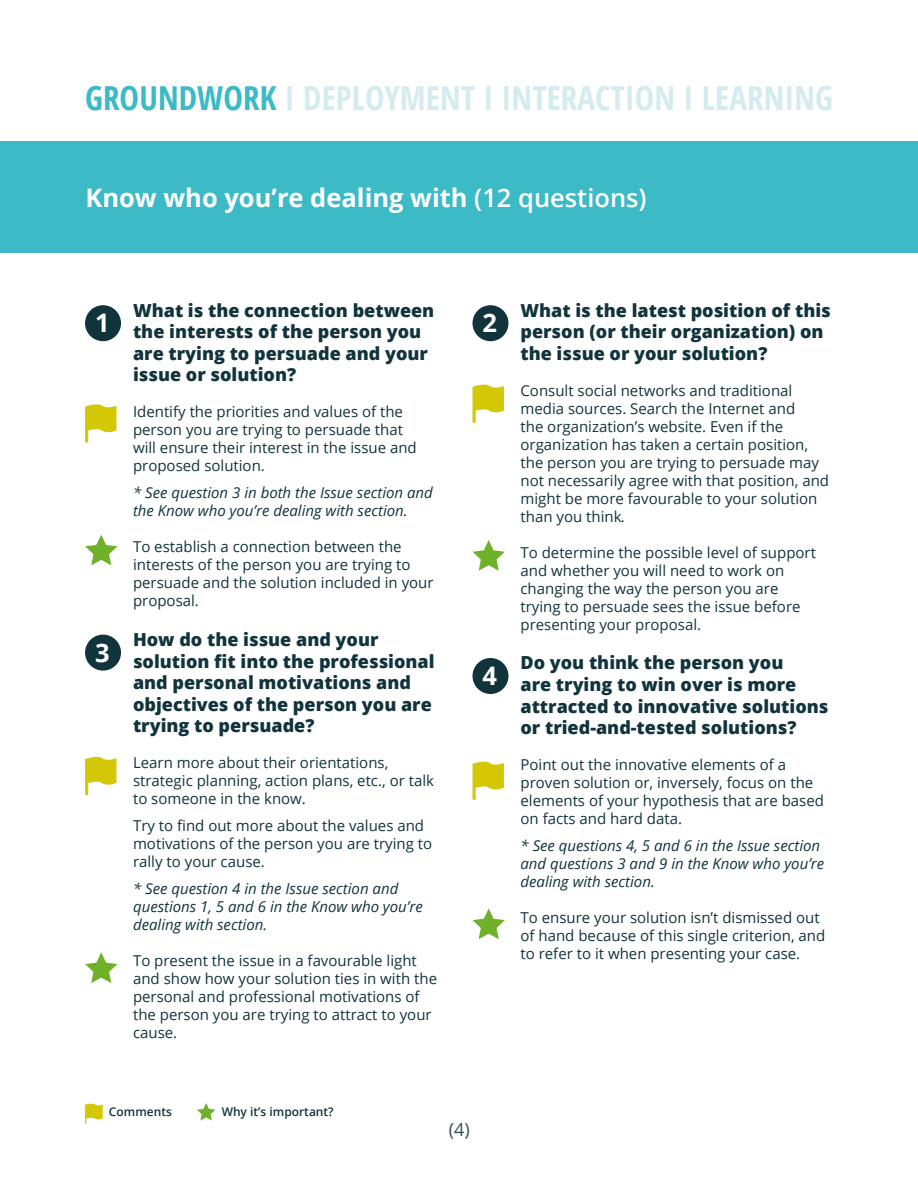
<style>
.page{position:relative;width:918px;height:1188px;background:#fff}
.page>*{position:absolute;margin:0;border:0;box-sizing:border-box;transform-origin:0 0}
.t1{font:700 condensed 33px "Open Sans";letter-spacing:.005em;color:#d4ecef}
.t2{font:700 25.5px "Open Sans";color:#fff}
.Titres{font:800 18px/21.6px "Open Sans";color:#11343c}
.t3{font:18px "Open Sans";color:#384e57}
.texte{font:15px/18px "Open Sans";color:#11343c}
.last_parag{font:15px/18px "Open Sans";color:#11343c}
.last_parag-2{font:italic 15px/18px "Open Sans";color:#11343c}
.t4{font:600 12px "Open Sans";color:#11343c}
.s1{color:#3cbac6}
.s2{font-weight:600}
.s3{font-style:italic}
</style>
<div class="page">
<svg style="left:85px;top:1104px;width:18px;height:20px"></svg>
<svg style="left:197px;top:1103px;width:18px;height:18px"></svg>
<div style="left:0;top:141px;width:918px;height:112px;background:#3cbac6"></div>
<div style="left:85px;top:305px;width:36px;height:36px;background:#11343c;border-radius:50%"></div>
<svg style="left:85px;top:404px;width:31px;height:39px"></svg>
<svg style="left:85px;top:535px;width:32px;height:30px"></svg>
<div style="left:85px;top:635px;width:36px;height:36px;background:#11343c;border-radius:50%"></div>
<svg style="left:85px;top:757px;width:31px;height:38px"></svg>
<svg style="left:85px;top:952px;width:32px;height:31px"></svg>
<div style="left:472px;top:305px;width:36px;height:36px;background:#11343c;border-radius:50%"></div>
<svg style="left:473px;top:385px;width:31px;height:38px"></svg>
<svg style="left:472px;top:540px;width:33px;height:31px"></svg>
<div style="left:472px;top:658px;width:36px;height:36px;background:#11343c;border-radius:50%"></div>
<svg style="left:473px;top:762px;width:31px;height:38px"></svg>
<svg style="left:472px;top:908px;width:33px;height:31px"></svg>
<p class="t1" style="left:85px;top:75px;width:750px"><span class="s1">GROUNDWORK</span> I DEPLOYMENT I INTERACTION I LEARNING</p>
<p class="t2" style="left:86px;top:179px;width:563px">Know who you’re dealing with <span class="s2">(12 questions)</span></p>
<p class="t2" style="left:95px;top:305px;width:16px">1</p>
<p class="Titres" style="left:133px;top:298px;width:303px">What is the connection between the interests of the person you are trying to persuade and your issue or solution?</p>
<p class="texte" style="left:133px;top:402px;width:285px">Identify the priorities and values of the person you are trying to persuade that will ensure their interest in the issue and proposed solution.</p>
<p class="last_parag-2" style="left:133px;top:483px;width:301px">* See question 3 in both the Issue section and the Know who you’re dealing with section.</p>
<p class="last_parag" style="left:133px;top:537px;width:302px">To establish a connection between the interests of the person you are trying to persuade and the solution included in your proposal.</p>
<p class="t2" style="left:95px;top:634px;width:16px">3</p>
<p class="Titres" style="left:133px;top:628px;width:303px">How do the issue and your solution fit into the professional and personal motivations and objectives of the person you are trying to persuade?</p>
<p class="texte" style="left:133px;top:753px;width:303px">Learn more about their orientations, strategic planning, action plans, etc., or talk to someone in the know.</p>
<p class="texte" style="left:133px;top:816px;width:301px">Try to find out more about the values and motivations of the person you are trying to rally to your cause.</p>
<p class="last_parag-2" style="left:133px;top:879px;width:291px">* See question 4 in the Issue section and questions 1, 5 and 6 in the Know who you’re dealing with section.</p>
<p class="texte" style="left:133px;top:951px;width:306px">To present the issue in a favourable light and show how your solution ties in with the personal and professional motivations of the person you are trying to attract to your cause.</p>
<p class="t2" style="left:482px;top:305px;width:16px">2</p>
<p class="Titres" style="left:520px;top:298px;width:312px">What is the latest position of this person (or their organization) on the issue or your solution?</p>
<p class="last_parag" style="left:520px;top:381px;width:310px">Consult social networks and traditional media sources. Search the Internet and<br>the organization’s website. Even if the organization has taken a certain position, the person you are trying to persuade may not necessarily agree with that position, and might be more favourable to your solution than you think<span class="s3">.</span></p>
<p class="last_parag" style="left:520px;top:543px;width:297px">To determine the possible level of support and whether you will need to work on changing the way the person you are trying to persuade sees the issue before presenting your proposal.</p>
<p class="t2" style="left:482px;top:658px;width:16px">4</p>
<p class="Titres" style="left:520px;top:651px;width:309px">Do you think the person you<br>are trying to win over is more attracted to innovative solutions or tried-and-tested solutions?</p>
<p class="texte" style="left:520px;top:755px;width:305px">Point out the innovative elements of a proven solution or, inversely, focus on the elements of your hypothesis that are based on facts and hard data.</p>
<p class="last_parag-2" style="left:520px;top:836px;width:305px">* See questions 4, 5 and 6 in the Issue section and questions 3 and 9 in the Know who you’re dealing with section.</p>
<p class="texte" style="left:520px;top:908px;width:306px">To ensure your solution isn’t dismissed out of hand because of this single criterion, and to refer to it when presenting your case.</p>
<p class="t4" style="left:109px;top:1104px;width:64px">Comments</p>
<p class="t4" style="left:222px;top:1104px;width:114px">Why it’s important?</p>
<p class="t3" style="left:449px;top:1117px;width:22px">(4)</p>
</div>
